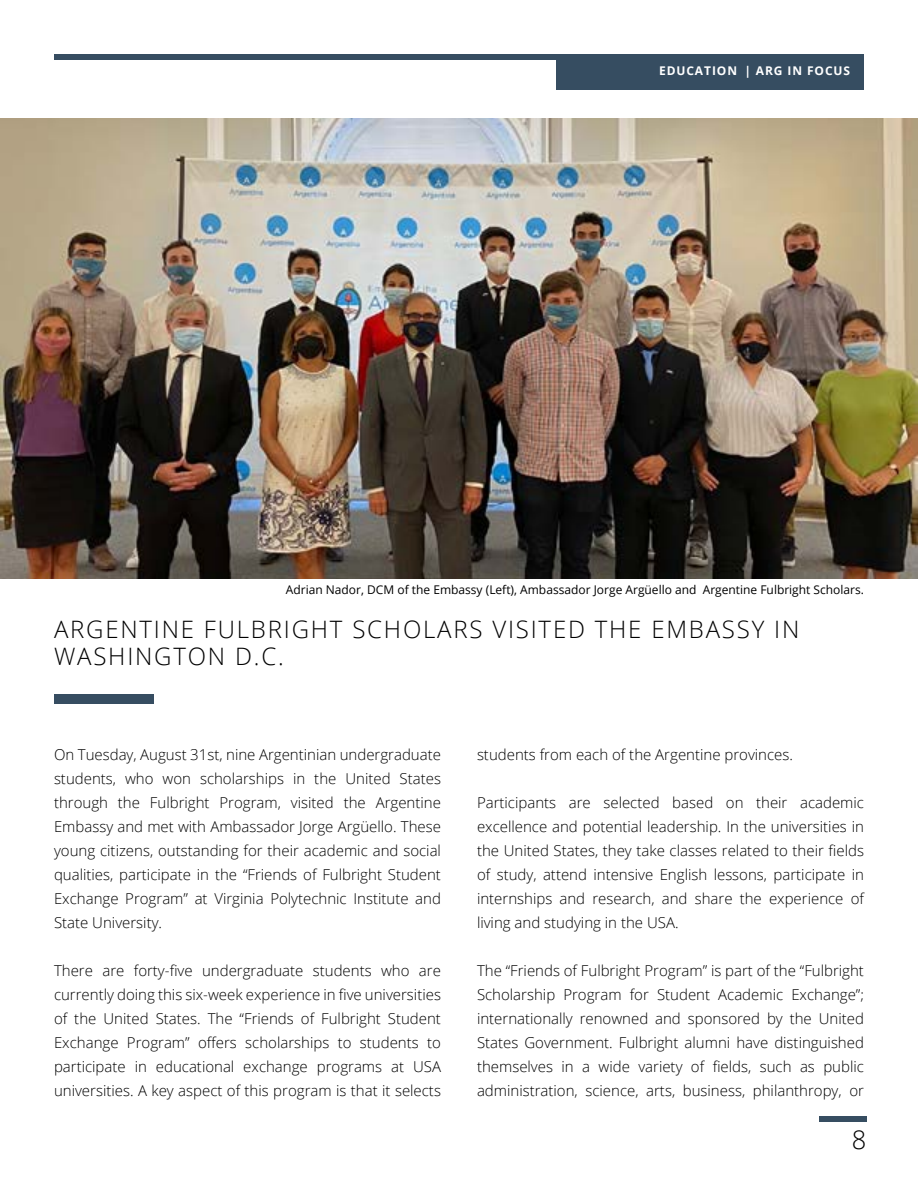
<style>
.page{position:relative;width:918px;height:1188px;background:#fff}
.page>*{position:absolute;margin:0;border:0;box-sizing:border-box;transform-origin:0 0}
.t1{font:300 25.5px "Open Sans";color:#000}
.t2{font:300 24px/27px "Open Sans";letter-spacing:.075em;color:#000}
.t3{font:300 15px/24px "Open Sans";color:#000;text-align:justify}
.t4{font:12px "Open Sans";color:#000}
.t5{font:700 12px "Open Sans";letter-spacing:.075em;color:#fff}
</style>
<div class="page">
<div style="left:54px;top:54px;width:810px;height:5px;background:#364d61"></div>
<div style="left:556px;top:54px;width:308px;height:36px;background:#364d61"></div>
<div style="left:819px;top:1116px;width:47px;height:5px;background:#364d61"></div>
<img style="left:0;top:118px;width:918px;height:461px">
<div style="left:54px;top:695px;width:100px;height:9px;background:#364d61"></div>
<p class="t5" style="left:659px;top:62px;width:27px">EDUCA</p>
<p class="t5" style="left:704px;top:62px;width:17px">TION</p>
<p class="t5" style="left:744px;top:62px;width:107px">| ARG IN FOCUS</p>
<p class="t4" style="left:286px;top:582px;width:580px">Adrian Nador, DCM of the Embassy (Left), Ambassador Jorge Argüello and Argentine Fulbright Scholars.</p>
<h2 class="t2" style="left:54px;top:615px;width:747px">ARGENTINE FULBRIGHT SCHOLARS VISITED THE EMBASSY IN<br>WASHINGTON D.C.</h2>
<p class="t3" style="left:54px;top:742px;width:389px">On Tuesday, August 31st, nine Argentinian undergraduate students, who won scholarships in the United States through the Fulbright Program, visited the Argentine Embassy and met with Ambassador Jorge Argüello. These young citizens, outstanding for their academic and social qualities, participate in the “Friends of Fulbright Student Exchange Program” at Virginia Polytechnic Institute and State University.</p>
<p class="t3" style="left:54px;top:958px;width:389px">There are forty-five undergraduate students who are currently doing this six-week experience in five universities of the United States. The “Friends of Fulbright Student Exchange Program” offers scholarships to students to participate in educational exchange programs at USA universities. A key aspect of this program is that it selects</p>
<p class="t3" style="left:477px;top:742px;width:318px">students from each of the Argentine provinces.</p>
<p class="t3" style="left:477px;top:790px;width:389px">Participants are selected based on their academic excellence and potential leadership. In the universities in the United States, they take classes related to their fields of study, attend intensive English lessons, participate in internships and research, and share the experience of living and studying in the USA.</p>
<p class="t3" style="left:477px;top:958px;width:389px">The “Friends of Fulbright Program” is part of the “Fulbright Scholarship Program for Student Academic Exchange”; internationally renowned and sponsored by the United States Government. Fulbright alumni have distinguished themselves in a wide variety of fields, such as public administration, science, arts, business, philanthropy, or</p>
<h1 class="t1" style="left:852px;top:1122px;width:16px">8</h1>
</div>
